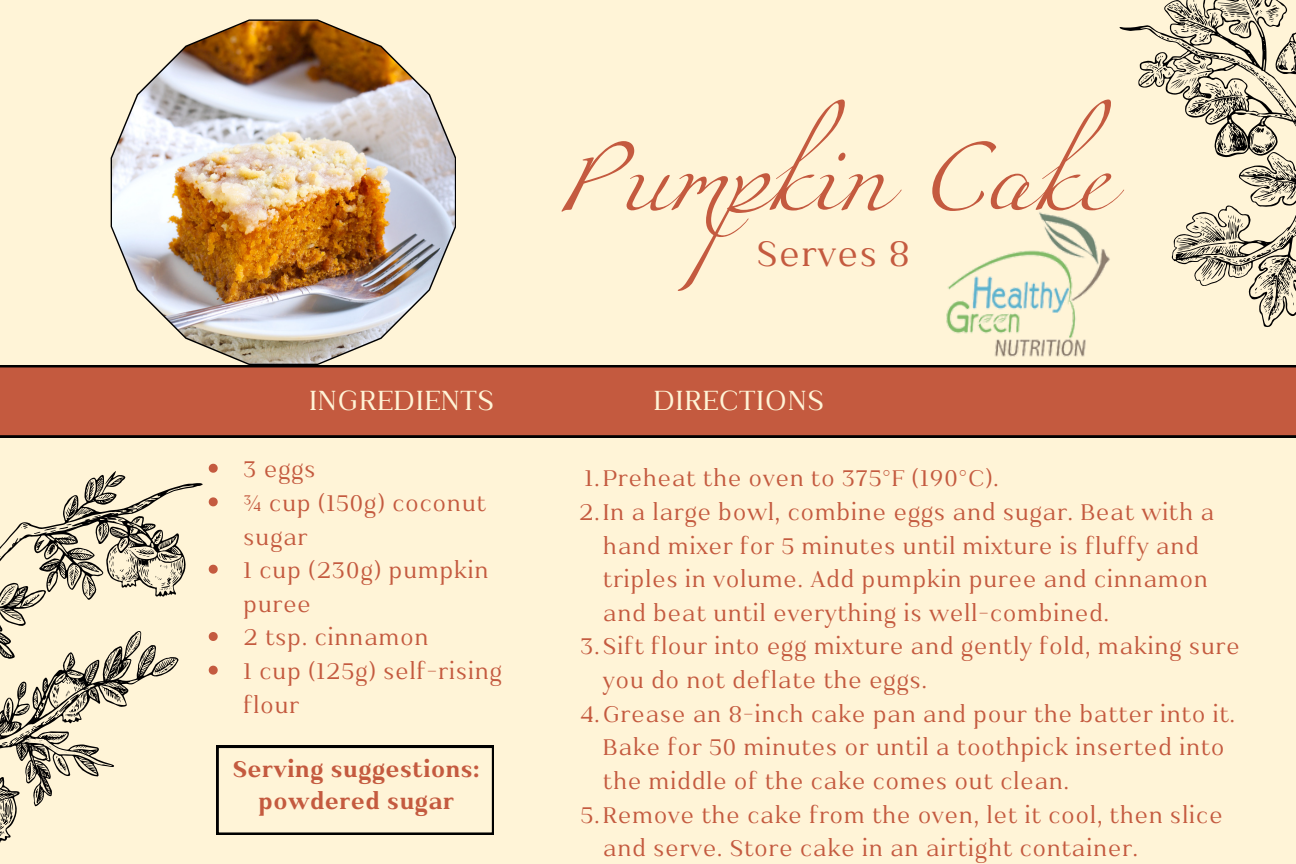
<style>
.page{position:relative;width:1296px;height:864px;background:#fff4d7}
.page>*{position:absolute;margin:0;border:0;box-sizing:border-box;transform-origin:0 0}
.t1{font:153.6px "Miama";color:#c45a3f}
.t2{font:42px "Kulachat Serif";letter-spacing:.02em;color:#c45a3f}
.t3{font:33px "Kulachat Serif";letter-spacing:.02em;color:#fff4d7}
.t4{font:27px/33.6px "Kulachat Serif";letter-spacing:.02em;color:#c45a3f}
.t5{font:700 27px/31.5px "Kulachat Serif";letter-spacing:.02em;color:#c45a3f;text-align:center}
</style>
<div class="page">
<svg style="left:1120px;top:0;width:176px;height:327px"></svg>
<div style="left:0;top:365px;width:1296px;height:72px;background:#c45a3f"></div>
<img style="left:111px;top:19px;width:345px;height:346px">
<svg style="left:0;top:463px;width:250px;height:380px"></svg>
<svg style="left:217px;top:746px;width:276px;height:89px"></svg>
<img style="left:946px;top:203px;width:183px;height:154px">
<h3 class="t1" style="left:556px;top:66px;width:555px">Pumpkin Cake</h3>
<p class="t2" style="left:757px;top:227px;width:155px">Serves 8</p>
<p class="t3" style="left:309px;top:380px;width:187px">INGREDIENTS</p>
<p class="t3" style="left:653px;top:380px;width:173px">DIRECTIONS</p>
<p class="t4" style="left:243px;top:451px;width:74px">3 eggs</p>
<h1 class="t4" style="left:243px;top:485px;width:244px">¾ cup (150g) coconut sugar</h1>
<h2 class="t4" style="left:243px;top:552px;width:247px">1 cup (230g) pumpkin puree</h2>
<p class="t4" style="left:243px;top:619px;width:187px">2 tsp. cinnamon</p>
<h3 class="t4" style="left:243px;top:653px;width:260px">1 cup (125g) self-rising flour</h3>
<p class="t5" style="left:233px;top:752px;width:248px">Serving suggestions: powdered sugar</p>
<p class="t4" style="left:585px;top:460px;width:416px">1.Preheat the oven to 375°F (190°C).</p>
<p class="t4" style="left:603px;top:494px;width:613px;text-indent:-24px">2.In a large bowl, combine eggs and sugar. Beat with a hand mixer for 5 minutes until mixture is fluffy and triples in volume. Add pumpkin puree and cinnamon and beat until everything is well-combined.</p>
<p class="t4" style="left:603px;top:628px;width:638px;text-indent:-23px">3.Sift flour into egg mixture and gently fold, making sure you do not deflate the eggs.</p>
<h4 class="t4" style="left:603px;top:696px;width:634px;text-indent:-23px">4.Grease an 8-inch cake pan and pour the batter into it.<br>Bake for 50 minutes or until a toothpick inserted into the middle of the cake comes out clean.</h4>
<p class="t4" style="left:603px;top:797px;width:621px;text-indent:-23px">5.Remove the cake from the oven, let it cool, then slice and serve. Store cake in an airtight container.</p>
</div>
